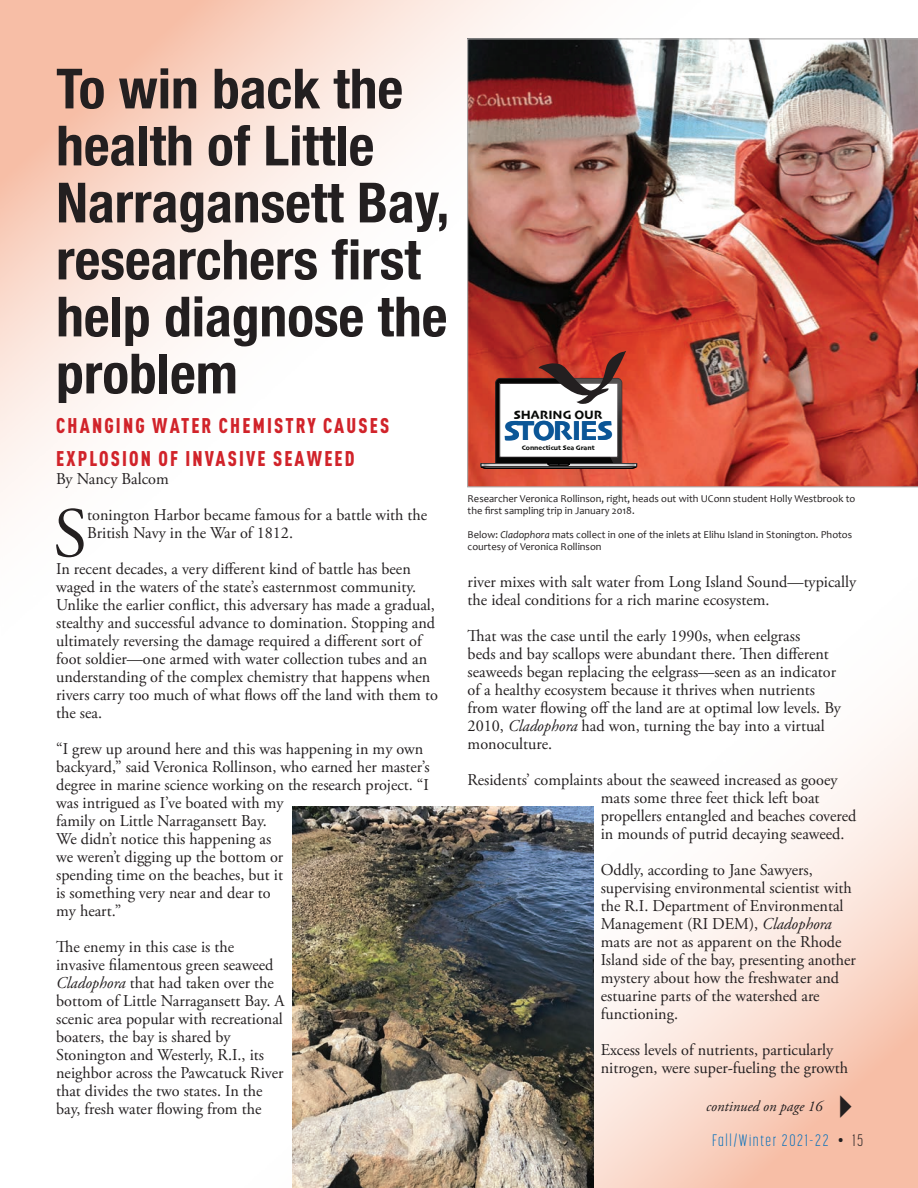
<style>
.page{position:relative;width:918px;height:1188px;background:#fff}
.page>*{position:absolute;margin:0;border:0;box-sizing:border-box;transform-origin:0 0}
.t1{font:70.8px "Adobe Garamond Pro";color:#231f20}
.t2{font:700 condensed 55.5px/57px "Helvetica Neue";color:#231f20}
.t3{font:28.65px "Skia";letter-spacing:-.04em;color:#0b5697}
.t4{font:900 condensed 21px/33px "DIN Pro";letter-spacing:.11em;color:#d1232a;scale:.93 1}
.t5{font:16.5px/18px "Adobe Garamond Pro";color:#231f20}
.t6{font:300 16.5px "Korolev Compressed";letter-spacing:.1em;color:#0a71ba}
.t7{font:italic 15px "Adobe Garamond Pro";color:#231f20}
.t8{font:12.6px "Skia";color:#070907}
.t9{font:10.5px/12px "Candara";color:#231f20}
.t10{font:6.9px "Skia";color:#070907}
.s1{font-style:italic}
.s2{font-size:29.1px}
.s3{color:#231f20}
</style>
<div class="page">
<svg style="left:0;top:0;width:767px;height:502px"></svg>
<svg style="left:594px;top:709px;width:324px;height:479px"></svg>
<img style="left:292px;top:806px;width:302px;height:382px">
<img style="left:467px;top:38px;width:451px;height:449px">
<svg style="left:481px;top:351px;width:156px;height:118px"></svg>
<svg style="left:840px;top:1095px;width:11px;height:23px"></svg>
<h2 class="t2" style="left:56px;top:56px;width:395px">To win back the health of Little<br>Narragansett Bay, researchers first help diagnose the problem</h2>
<h3 class="t4" style="left:56px;top:409px;width:359px">CHANGING WATER CHEMISTRY CAUSES<br>EXPLOSION OF INVASIVE SEAWEED</h3>
<p class="t5" style="left:56px;top:471px;width:114px">By Nancy Balcom</p>
<p class="t1" style="left:53px;top:491px;width:35px">S</p>
<p class="t5" style="left:87px;top:507px;width:342px">tonington Harbor became famous for a battle with the<br>British Navy in the War of 1812.</p>
<p class="t5" style="left:56px;top:561px;width:383px">In recent decades, a very diferent kind of battle has been waged in the waters of the state’s easternmost community.<br>Unlike the earlier confict, this adversary has made a gradual, stealthy and successful advance to domination. Stopping and ultimately reversing the damage required a diferent sort of foot soldier—one armed with water collection tubes and an understanding of the complex chemistry that happens when rivers carry too much of what fows of the land with them to the sea.</p>
<p class="t5" style="left:56px;top:741px;width:375px">“I grew up around here and this was happening in my own backyard,” said Veronica Rollinson, who earned her master’s degree in marine science working on the research project. “I was intrigued as I’ve boated with my<br>family on Little Narragansett Bay.<br>We didn’t notice this happening as<br>we weren’t digging up the bottom or<br>spending time on the beaches, but it<br>is something very near and dear to<br>my heart.”</p>
<p class="t5" style="left:56px;top:939px;width:179px">Te enemy in this case is the</p>
<p class="t5" style="left:56px;top:957px;width:219px">invasive flamentous green seaweed</p>
<p class="t5" style="left:56px;top:975px;width:219px"><span class="s1">Cladophora</span> that had taken over the</p>
<p class="t5" style="left:56px;top:993px;width:230px">bottom of Little Narragansett Bay. A</p>
<p class="t5" style="left:56px;top:1011px;width:228px">scenic area popular with recreational</p>
<p class="t5" style="left:56px;top:1029px;width:176px">boaters, the bay is shared by</p>
<p class="t5" style="left:56px;top:1047px;width:209px">Stonington and Westerly, R.I., its</p>
<p class="t5" style="left:56px;top:1065px;width:229px">neighbor across the Pawcatuck River</p>
<p class="t5" style="left:56px;top:1083px;width:208px">that divides the two states. In the</p>
<p class="t5" style="left:56px;top:1101px;width:207px">bay, fresh water fowing from the</p>
<p class="t8" style="left:514px;top:407px;width:90px">SHARING OUR</p>
<h3 class="t3" style="left:504px;top:413px;width:111px"><span class="s2">S</span>TORIES</h3>
<p class="t10" style="left:522px;top:444px;width:75px">Connecticut Sea Grant</p>
<p class="t9" style="left:468px;top:492px;width:389px">Researcher Veronica Rollinson, right, heads out with UConn student Holly Westbrook to the first sampling trip in January 2018.</p>
<p class="t9" style="left:468px;top:528px;width:386px">Below: <span class="s1">Cladophora</span> mats collect in one of the inlets at Elihu Island in Stonington. Photos courtesy of Veronica Rollinson</p>
<p class="t5" style="left:468px;top:573px;width:390px">river mixes with salt water from Long Island Sound—typically the ideal conditions for a rich marine ecosystem.</p>
<p class="t5" style="left:468px;top:627px;width:375px">Tat was the case until the early 1990s, when eelgrass<br>beds and bay scallops were abundant there. Ten diferent seaweeds began replacing the eelgrass—seen as an indicator of a healthy ecosystem because it thrives when nutrients from water fowing of the land are at optimal low levels. By 2010, <span class="s1">Cladophora</span> had won, turning the bay into a virtual monoculture.</p>
<p class="t5" style="left:601px;top:771px;width:257px;text-indent:-133px">Residents’ complaints about the seaweed increased as gooey mats some three feet thick left boat propellers entangled and beaches covered in mounds of putrid decaying seaweed.</p>
<p class="t5" style="left:601px;top:861px;width:257px">Oddly, according to Jane Sawyers, supervising environmental scientist with the R.I. Department of Environmental Management (RI DEM), <span class="s1">Cladophora </span>mats are not as apparent on the Rhode Island side of the bay, presenting another mystery about how the freshwater and estuarine parts of the watershed are functioning.</p>
<p class="t5" style="left:601px;top:1041px;width:249px">Excess levels of nutrients, particularly nitrogen, were super-fueling the growth</p>
<p class="t7" style="left:706px;top:1098px;width:118px">continued on page 16</p>
<p class="t6" style="left:712px;top:1132px;width:153px">Fall/Winter 2021-22 <span class="s3">• 15</span></p>
</div>
